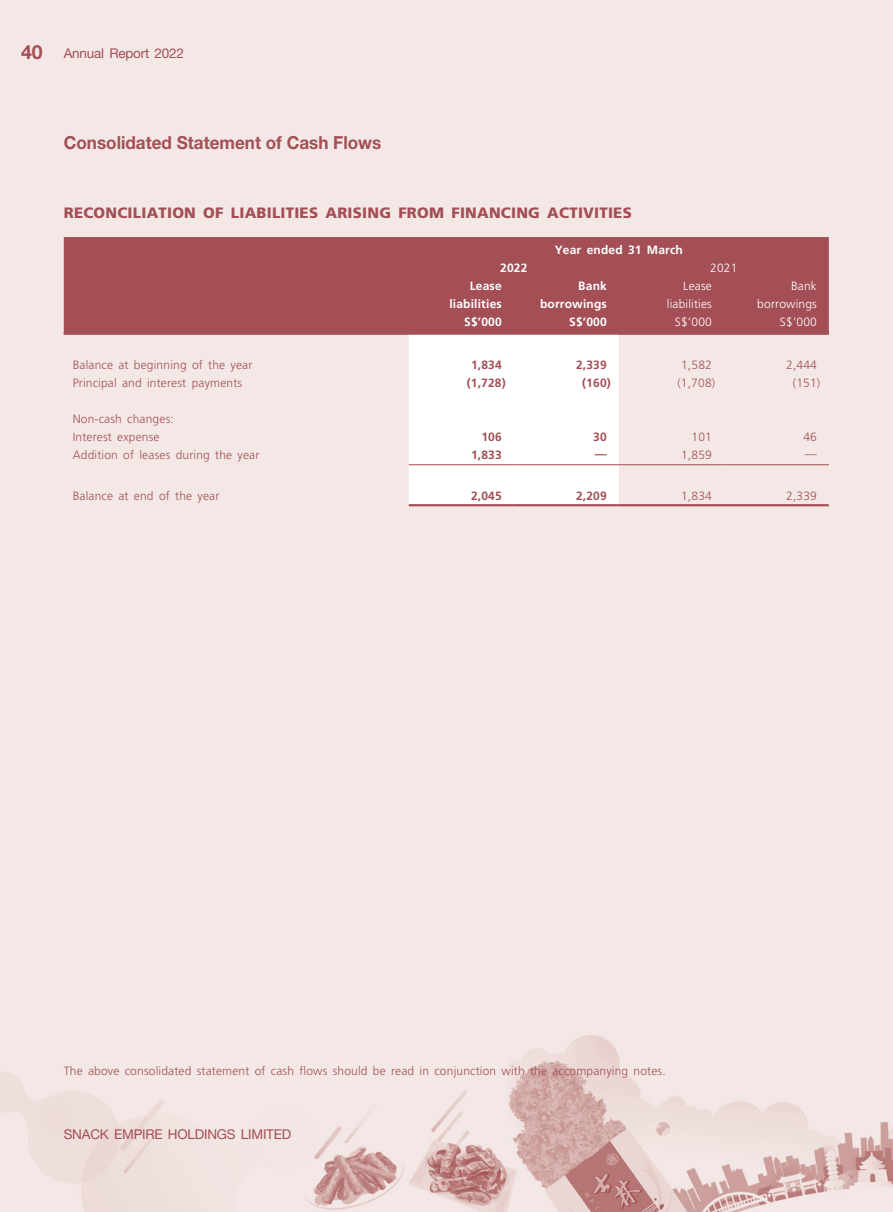
<style>
.page{position:relative;width:893px;height:1212px;background:#f3e8e6}
.page>*{position:absolute;margin:0;border:0;box-sizing:border-box;transform-origin:0 0}
.t1{font:700 18px "Helvetica Neue LT Std";color:#a34f55;scale:.95 1}
._03_H1{font:900 15px "Frutiger LT Std";letter-spacing:.015em;color:#a34f55}
.t2{font:13.5px "Helvetica Neue LT Std";letter-spacing:-.015em;color:#a34f55}
._15_Table_Stub{font:300 12px "Frutiger LT Std";letter-spacing:.015em;color:#a34f55}
._01_Body_Text{font:300 12px "Frutiger LT Std";letter-spacing:.015em;color:#a34f55}
._01_Body_Text-2{font:700 12px/18px "Frutiger LT Std";letter-spacing:.015em;color:#fff;text-align:right}
._01_Body_Text-3{font:300 12px/18px "Frutiger LT Std";letter-spacing:.015em;color:#fff;text-align:right}
._01_Body_Text-4{font:700 12px "Frutiger LT Std";letter-spacing:.015em;color:#a34f55}
.s1{font-weight:700;font-size:19.5px}
</style>
<div class="page">
<div style="left:64px;top:237px;width:765px;height:95px;background:#a34f55"></div>
<svg style="left:409px;top:335px;width:210px;height:169px"></svg>
<hr style="left:64px;top:332px;width:345px;height:3px;background:#a34f55">
<hr style="left:409px;top:332px;width:105px;height:3px;background:#a34f55">
<hr style="left:514px;top:332px;width:105px;height:3px;background:#a34f55">
<hr style="left:619px;top:332px;width:105px;height:3px;background:#a34f55">
<hr style="left:724px;top:332px;width:105px;height:3px;background:#a34f55">
<hr style="left:409px;top:464px;width:105px;height:1px;background:#a34f55">
<hr style="left:514px;top:464px;width:105px;height:1px;background:#a34f55">
<hr style="left:619px;top:464px;width:105px;height:1px;background:#a34f55">
<hr style="left:724px;top:464px;width:105px;height:1px;background:#a34f55">
<hr style="left:409px;top:504px;width:105px;height:2px;background:#a34f55">
<hr style="left:514px;top:504px;width:105px;height:2px;background:#a34f55">
<hr style="left:619px;top:504px;width:105px;height:2px;background:#a34f55">
<hr style="left:724px;top:504px;width:105px;height:2px;background:#a34f55">
<p class="t2" style="left:21px;top:45px;width:164px"><span class="s1">40</span> Annual Report 2022</p>
<h1 class="t1" style="left:64px;top:131px;width:336px">Consolidated Statement of Cash Flows</h1>
<p class="_03_H1" style="left:64px;top:203px;width:570px">RECONCILIATION OF LIABILITIES ARISING FROM FINANCING ACTIVITIES</p>
<p class="_01_Body_Text-2" style="left:555px;top:240px;width:130px">Year ended 31 March</p>
<p class="_01_Body_Text-2" style="left:500px;top:258px;width:29px">2022</p>
<p class="_01_Body_Text-3" style="left:710px;top:259px;width:29px">2021</p>
<p class="_01_Body_Text-2" style="left:449px;top:276px;width:54px">Lease liabilities</p>
<p class="_01_Body_Text-2" style="left:540px;top:276px;width:68px">Bank borrowings</p>
<p class="_01_Body_Text-3" style="left:667px;top:277px;width:46px">Lease liabilities</p>
<p class="_01_Body_Text-3" style="left:757px;top:277px;width:61px">Bank borrowings</p>
<p class="_01_Body_Text-2" style="left:464px;top:312px;width:39px">S$’000</p>
<p class="_01_Body_Text-2" style="left:569px;top:312px;width:39px">S$’000</p>
<p class="_01_Body_Text-3" style="left:675px;top:313px;width:38px">S$’000</p>
<p class="_01_Body_Text-3" style="left:780px;top:313px;width:38px">S$’000</p>
<p class="_15_Table_Stub" style="left:73px;top:358px;width:181px">Balance at beginning of the year</p>
<p class="_01_Body_Text-4" style="left:471px;top:358px;width:32px">1,834</p>
<p class="_01_Body_Text-4" style="left:576px;top:358px;width:32px">2,339</p>
<p class="_01_Body_Text" style="left:681px;top:358px;width:32px">1,582</p>
<p class="_01_Body_Text" style="left:786px;top:358px;width:32px">2,444</p>
<p class="_15_Table_Stub" style="left:73px;top:376px;width:171px">Principal and interest payments</p>
<p class="_01_Body_Text-4" style="left:467px;top:376px;width:41px">(1,728)</p>
<p class="_01_Body_Text-4" style="left:582px;top:376px;width:30px">(160)</p>
<p class="_01_Body_Text" style="left:677px;top:376px;width:39px">(1,708)</p>
<p class="_01_Body_Text" style="left:793px;top:376px;width:29px">(151)</p>
<p class="_15_Table_Stub" style="left:73px;top:412px;width:103px">Non-cash changes:</p>
<p class="_15_Table_Stub" style="left:73px;top:430px;width:88px">Interest expense</p>
<p class="_01_Body_Text-4" style="left:481px;top:430px;width:22px">106</p>
<p class="_01_Body_Text-4" style="left:593px;top:430px;width:15px">30</p>
<p class="_01_Body_Text" style="left:691px;top:430px;width:22px">101</p>
<p class="_01_Body_Text" style="left:803px;top:430px;width:15px">46</p>
<p class="_15_Table_Stub" style="left:73px;top:448px;width:188px">Addition of leases during the year</p>
<p class="_01_Body_Text-4" style="left:471px;top:448px;width:32px">1,833</p>
<p class="_01_Body_Text-4" style="left:595px;top:447px;width:13px">—</p>
<p class="_01_Body_Text" style="left:681px;top:448px;width:32px">1,859</p>
<p class="_01_Body_Text" style="left:805px;top:447px;width:13px">—</p>
<p class="_15_Table_Stub" style="left:73px;top:489px;width:148px">Balance at end of the year</p>
<p class="_01_Body_Text-4" style="left:471px;top:488px;width:32px">2,045</p>
<p class="_01_Body_Text-4" style="left:576px;top:488px;width:32px">2,209</p>
<p class="_01_Body_Text" style="left:681px;top:489px;width:32px">1,834</p>
<p class="_01_Body_Text" style="left:786px;top:489px;width:32px">2,339</p>
<p class="_01_Body_Text" style="left:64px;top:1064px;width:603px">The above consolidated statement of cash flows should be read in conjunction with the accompanying notes.</p>
<p class="t2" style="left:64px;top:1126px;width:229px">SNACK EMPIRE HOLDINGS LIMITED</p>
</div>
